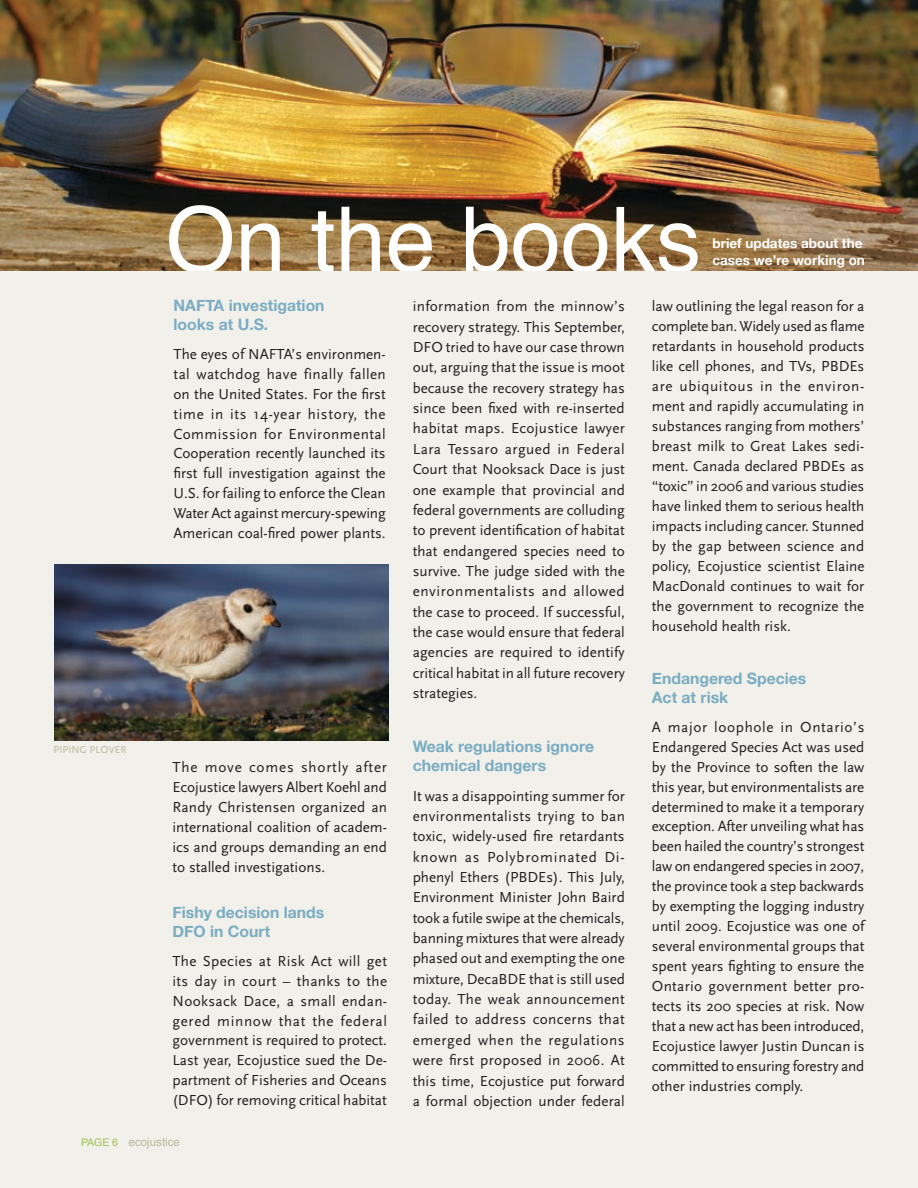
<style>
.page{position:relative;width:918px;height:1188px;background:#fff}
.page>*{position:absolute;margin:0;border:0;box-sizing:border-box;transform-origin:0 0}
.t1{font:90px "Helvetica";color:#fff}
.t2{font:700 15.75px/18.9px "Helvetica Neue";color:#7aacc2}
.t3{font:15.15px/20px "Scala Sans";color:#231f20;text-align:justify}
.t4{font:700 13.5px/16.2px "Helvetica Neue";color:#fff}
.t5{font:11.55px "Helvetica";color:#bbb89d}
.t6{font:10.5px "Scala Sans";color:#bbb89d}
.s1{font-size:10.5px;color:#a0c14e}
</style>
<div class="page">
<img style="left:0;top:0;width:918px;height:271px">
<div style="left:0;top:272px;width:918px;height:916px;background:#f1f0eb"></div>
<img style="left:54px;top:564px;width:334px;height:177px">
<p class="t6" style="left:54px;top:744px;width:7px">piping</p>
<p class="t6" style="left:90px;top:744px;width:7px">plover</p>
<h1 class="t1" style="left:166px;top:171px;width:537px">On the books</h1>
<p class="t2" style="left:174px;top:295px;width:153px">NAFTA investigation looks at U.S.</p>
<p class="t3" style="left:174px;top:344px;width:214px">The eyes of NAFTA’s environmen&shy;tal watchdog have finally fallen on the United States. For the first time in its 14-year history, the Commission for Environmental Cooperation recently launched its first full investigation against the U.S. for failing to enforce the Clean Water Act against mercury-spewing American coal-fired power plants.</p>
<p class="t4" style="left:712px;top:235px;width:154px">brief updates about the cases we’re working on</p>
<p class="t3" style="left:413px;top:296px;width:214px;line-height:20.4px">information from the minnow’s recovery strategy. This September, DFO tried to have our case thrown out, arguing that the issue is moot because the recovery strategy has since been fixed with re-inserted habitat maps. Ecojustice lawyer Lara Tessaro argued in Federal Court that Nooksack Dace is just one example that provincial and federal governments are colluding to prevent identification of habitat that endangered species need to survive. The judge sided with the environmentalists and allowed the case to proceed. If successful, the case would ensure that federal agencies are required to identify critical habitat in all future recovery strategies.</p>
<p class="t2" style="left:413px;top:736px;width:183px;line-height:19.4px">Weak regulations ignore chemical dangers</p>
<p class="t3" style="left:413px;top:786px;width:214px;line-height:20.4px">It was a disappointing summer for environmentalists trying to ban toxic, widely-used fire retardants known as Polybrominated Di&shy;phenyl Ethers (PBDEs). This July, Environment Minister John Baird took a futile swipe at the chemicals, banning mixtures that were already phased out and exempting the one mixture, DecaBDE that is still used today. The weak announcement failed to address concerns that emerged when the regulations were first proposed in 2006. At this time, Ecojustice put forward a formal objection under federal</p>
<p class="t3" style="left:652px;top:297px;width:214px">law outlining the legal reason for a complete ban. Widely used as flame retardants in household products like cell phones, and TVs, PBDEs are ubiquitous in the environ&shy;ment and rapidly accumulating in substances ranging from mothers’ breast milk to Great Lakes sedi&shy;ment. Canada declared PBDEs as “toxic” in 2006 and various studies have linked them to serious health impacts including cancer. Stunned by the gap between science and policy, Ecojustice scientist Elaine MacDonald continues to wait for the government to recognize the household health risk.</p>
<p class="t2" style="left:652px;top:668px;width:156px">Endangered Species<br>Act at risk</p>
<p class="t3" style="left:652px;top:717px;width:214px">A major loophole in Ontario’s Endangered Species Act was used by the Province to soften the law this year, but environmentalists are determined to make it a temporary exception. After unveiling what has been hailed the country’s strongest law on endangered species in 2007, the province took a step backwards by exempting the logging industry until 2009. Ecojustice was one of several environmental groups that spent years fighting to ensure the Ontario government better pro&shy;tects its 200 species at risk. Now that a new act has been introduced, Ecojustice lawyer Justin Duncan is committed to ensuring forestry and other industries comply.</p>
<p class="t3" style="left:172px;top:758px;width:216px">The move comes shortly after Ecojustice lawyers Albert Koehl and Randy Christensen organized an international coalition of academ&shy;ics and groups demanding an end to stalled investigations.</p>
<p class="t2" style="left:172px;top:902px;width:153px">Fishy decision lands<br>DFO in Court</p>
<p class="t3" style="left:172px;top:951px;width:216px">The Species at Risk Act will get its day in court – thanks to the Nooksack Dace, a small endan&shy;gered minnow that the federal government is required to protect.<br>Last year, Ecojustice sued the De&shy;partment of Fisheries and Oceans (DFO) for removing critical habitat</p>
<p class="t5" style="left:81px;top:1133px;width:101px"><span class="s1">Page 6</span> ecojustice</p>
</div>
